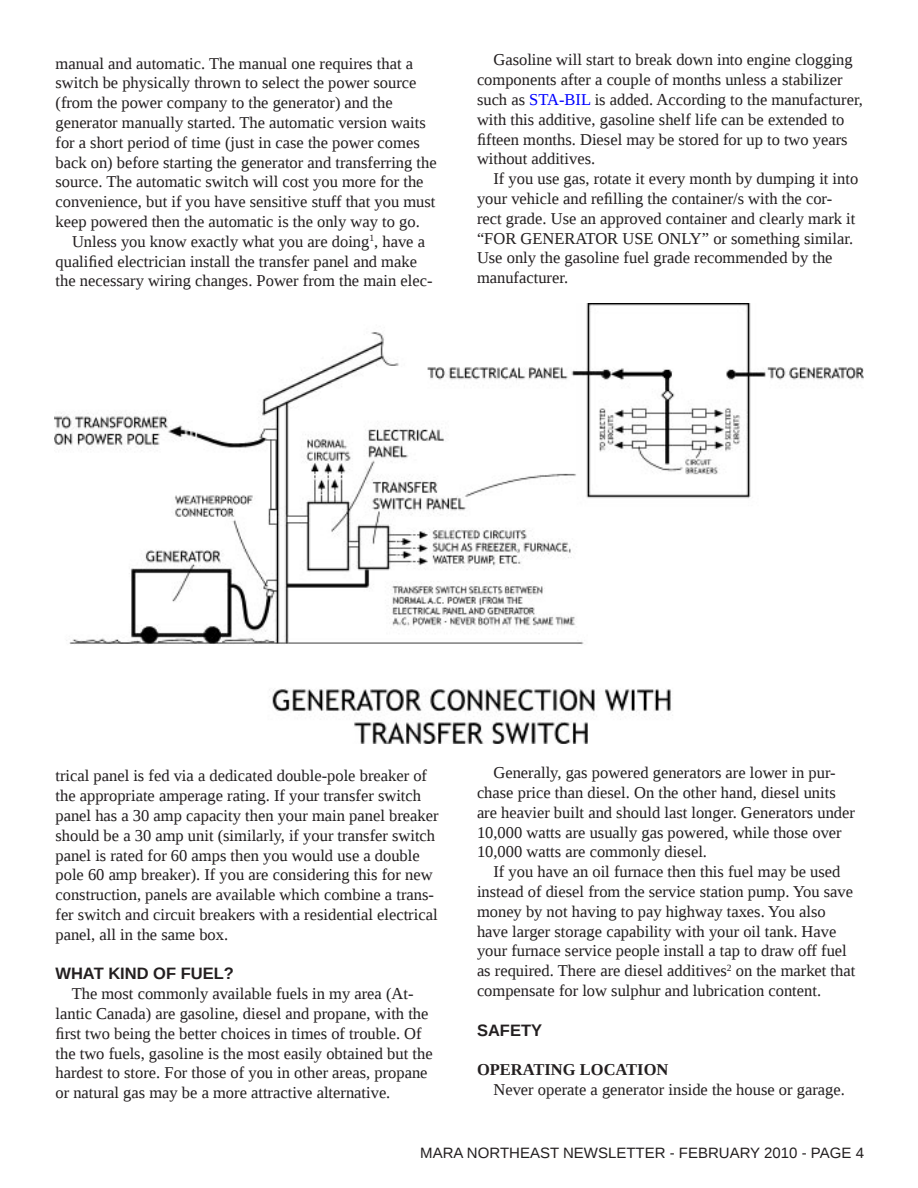
<style>
.page{position:relative;width:918px;height:1188px;background:#fff}
.page>*{position:absolute;margin:0;border:0;box-sizing:border-box;transform-origin:0 0}
.t1{font:16.5px/19.8px "Liberation Serif";color:#231f20}
.t2{font:700 16.5px "Liberation Sans";color:#231f20}
.t3{font:700 16.5px "Liberation Serif";color:#231f20}
.t4{font:15px "Liberation Sans";color:#231f20}
.s1{color:#00f}
</style>
<div class="page">
<img style="left:54px;top:303px;width:810px;height:440px">
<p class="t1" style="left:56px;top:53px;width:383px">manual and automatic. The manual one requires that a switch be physically thrown to select the power source (from the power company to the generator) and the generator manually started. The automatic version waits for a short period of time (just in case the power comes back on) before starting the generator and transferring the source. The automatic switch will cost you more for the convenience, but if you have sensitive stuff that you must keep powered then the automatic is the only way to go.</p>
<p class="t1" style="left:56px;top:231px;width:379px;text-indent:17px">Unless you know exactly what you are doing<sup>1</sup>, have a qualified electrician install the transfer panel and make the necessary wiring changes. Power from the main elec-</p>
<p class="t1" style="left:477px;top:50px;width:387px;text-indent:16px">Gasoline will start to break down into engine clogging components after a couple of months unless a stabilizer such as <span class="s1">STA-BIL</span> is added. According to the manufacturer, with this additive, gasoline shelf life can be extended to fifteen months. Diesel may be stored for up to two years without additives.</p>
<p class="t1" style="left:477px;top:169px;width:383px;text-indent:16px">If you use gas, rotate it every month by dumping it into your vehicle and refilling the container/s with the cor&shy;rect grade. Use an approved container and clearly mark it “FOR GENERATOR USE ONLY” or something similar.<br>Use only the gasoline fuel grade recommended by the manufacturer.</p>
<p class="t1" style="left:56px;top:766px;width:385px">trical panel is fed via a dedicated double-pole breaker of the appropriate amperage rating. If your transfer switch panel has a 30 amp capacity then your main panel breaker should be a 30 amp unit (similarly, if your transfer switch panel is rated for 60 amps then you would use a double pole 60 amp breaker). If you are considering this for new construction, panels are available which combine a trans&shy;fer switch and circuit breakers with a residential electrical panel, all in the same box.</p>
<p class="t2" style="left:56px;top:962px;width:180px">WHAT KIND OF FUEL?</p>
<p class="t1" style="left:56px;top:984px;width:379px;text-indent:16px">The most commonly available fuels in my area (At&shy;lantic Canada) are gasoline, diesel and propane, with the first two being the better choices in times of trouble. Of the two fuels, gasoline is the most easily obtained but the hardest to store. For those of you in other areas, propane or natural gas may be a more attractive alternative.</p>
<p class="t1" style="left:477px;top:763px;width:380px;text-indent:16px">Generally, gas powered generators are lower in pur&shy;chase price than diesel. On the other hand, diesel units are heavier built and should last longer. Generators under 10,000 watts are usually gas powered, while those over 10,000 watts are commonly diesel.</p>
<p class="t1" style="left:477px;top:862px;width:380px;text-indent:16px">If you have an oil furnace then this fuel may be used instead of diesel from the service station pump. You save money by not having to pay highway taxes. You also have larger storage capability with your oil tank. Have your furnace service people install a tap to draw off fuel as required. There are diesel additives<sup>2</sup> on the market that compensate for low sulphur and lubrication content.</p>
<p class="t2" style="left:477px;top:1019px;width:67px">SAFETY</p>
<p class="t3" style="left:477px;top:1059px;width:193px">OPERATING LOCATION</p>
<p class="t1" style="left:494px;top:1080px;width:353px">Never operate a generator inside the house or garage.</p>
<p class="t4" style="left:420px;top:1145px;width:445px">MARA NORTHEAST NEWSLETTER - FEBRUARY 2010 - PAGE 4</p>
</div>
